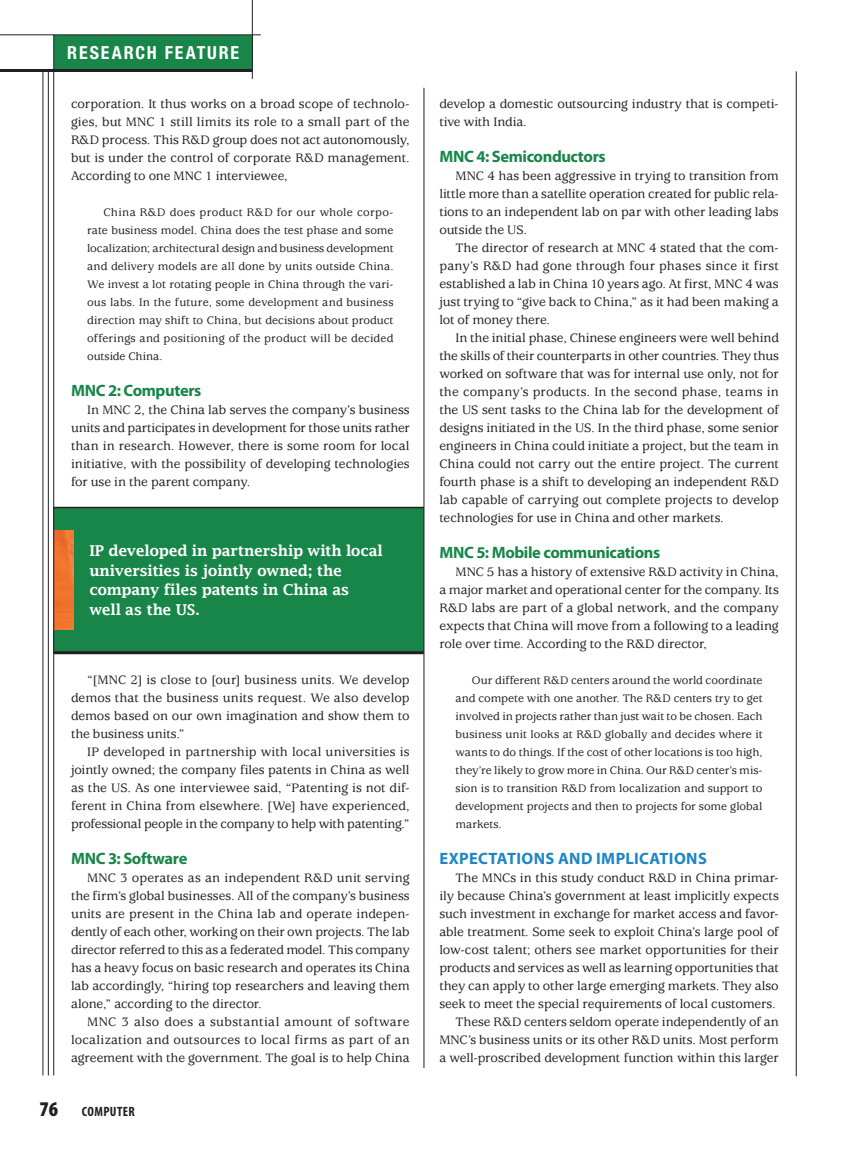
<style>
.page{position:relative;width:851px;height:1161px;background:#fff}
.page>*{position:absolute;margin:0;border:0;box-sizing:border-box;transform-origin:0 0}
.t1{font:700 condensed 18px "Helvetica Neue LT Std";letter-spacing:.105em;color:#fff}
.t2{font:700 16.5px "Myriad Pro";letter-spacing:-.025em;color:#198649}
.t3{font:700 16.5px "Myriad Pro";letter-spacing:.02em;color:#1f85c6}
.t4{font:600 15px/19.5px "Lucida Fax";letter-spacing:-.02em;color:#fff}
.t5{font:500 13.5px/18px "Usherwood Std";letter-spacing:-.005em;color:#231f20;text-align:justify}
.t6{font:700 condensed 13.5px "Myriad Pro";letter-spacing:.03em;color:#231f20}
.t7{font:500 12px/18px "Usherwood Std";letter-spacing:.005em;color:#231f20;text-align:justify}
.s1{font-weight:900;font-size:21px}
</style>
<div class="page">
<div style="left:54px;top:35px;width:198px;height:35px;background:#198649"></div>
<hr style="left:0;top:69px;width:252px;height:3px;background:#231f20">
<hr style="left:0;top:34px;width:261px;height:1px;background:#231f20">
<hr style="left:252px;top:0;width:1px;height:79px;background:#231f20">
<hr style="left:795px;top:71px;width:1px;height:1005px;background:#231f20">
<div style="left:53px;top:507px;width:370px;height:146px;background:#198649"></div>
<hr style="left:53px;top:507px;width:370px;height:1px;background:#231f20">
<img style="left:54px;top:531px;width:20px;height:98px">
<hr style="left:53px;top:651px;width:370px;height:3px;background:#231f20">
<hr style="left:48px;top:70px;width:1px;height:1006px;background:#231f20">
<hr style="left:53px;top:35px;width:1px;height:1041px;background:#231f20">
<hr style="left:43px;top:70px;width:1px;height:1006px;background:#231f20">
<hr style="left:423px;top:88px;width:1px;height:980px;background:#231f20">
<h1 class="t1" style="left:67px;top:41px;width:173px">RESEARCH FEATURE</h1>
<p class="t5" style="left:71px;top:95px;width:340px">corporation. It thus works on a broad scope of technolo&shy;gies, but MNC 1 still limits its role to a small part of the R&amp;D process. This R&amp;D group does not act autonomously, but is under the control of corporate R&amp;D management.<br>According to one MNC 1 interviewee,</p>
<p class="t7" style="left:87px;top:203px;width:308px;text-indent:16px">China R&amp;D does product R&amp;D for our whole corpo&shy;rate business model. China does the test phase and some localization; architectural design and business development and delivery models are all done by units outside China.<br>We invest a lot rotating people in China through the vari&shy;ous labs. In the future, some development and business direction may shift to China, but decisions about product offerings and positioning of the product will be decided outside China.</p>
<p class="t2" style="left:71px;top:380px;width:132px">MNC 2: Computers</p>
<p class="t5" style="left:71px;top:401px;width:340px;text-indent:16px">In MNC 2, the China lab serves the company’s business units and participates in development for those units rather than in research. However, there is some room for local initiative, with the possibility of developing technologies for use in the parent company.</p>
<p class="t4" style="left:89px;top:541px;width:295px">IP developed in partnership with local universities is jointly owned; the company files patents in China as well as the US.</p>
<p class="t5" style="left:71px;top:671px;width:340px;text-indent:16px">“[MNC 2] is close to [our] business units. We develop demos that the business units request. We also develop demos based on our own imagination and show them to the business units.”</p>
<p class="t5" style="left:71px;top:743px;width:340px;text-indent:16px">IP developed in partnership with local universities is jointly owned; the company files patents in China as well as the US. As one interviewee said, “Patenting is not dif&shy;ferent in China from elsewhere. [We] have experienced, professional people in the company to help with patenting.”</p>
<p class="t2" style="left:71px;top:848px;width:118px">MNC 3: Software</p>
<p class="t5" style="left:71px;top:869px;width:340px;text-indent:16px">MNC 3 operates as an independent R&amp;D unit serving the firm’s global businesses. All of the company’s business units are present in the China lab and operate indepen&shy;dently of each other, working on their own projects. The lab director referred to this as a federated model. This company has a heavy focus on basic research and operates its China lab accordingly, “hiring top researchers and leaving them alone,” according to the director.</p>
<p class="t5" style="left:71px;top:1013px;width:340px;text-indent:16px">MNC 3 also does a substantial amount of software localization and outsources to local firms as part of an agreement with the government. The goal is to help China</p>
<p class="t6" style="left:39px;top:1103px;width:97px"><span class="s1">76</span> COMPUTER</p>
<p class="t5" style="left:439px;top:95px;width:341px">develop a domestic outsourcing industry that is competi&shy;tive with India.</p>
<p class="t2" style="left:439px;top:146px;width:168px">MNC 4: Semiconductors</p>
<p class="t5" style="left:439px;top:167px;width:341px;text-indent:16px">MNC 4 has been aggressive in trying to transition from little more than a satellite operation created for public rela&shy;tions to an independent lab on par with other leading labs outside the US.</p>
<p class="t5" style="left:439px;top:239px;width:341px;text-indent:16px">The director of research at MNC 4 stated that the com&shy;pany’s R&amp;D had gone through four phases since it first established a lab in China 10 years ago. At first, MNC 4 was just trying to “give back to China,” as it had been making a lot of money there.</p>
<p class="t5" style="left:439px;top:329px;width:341px;text-indent:16px">In the initial phase, Chinese engineers were well behind the skills of their counterparts in other countries. They thus worked on software that was for internal use only, not for the company’s products. In the second phase, teams in the US sent tasks to the China lab for the development of designs initiated in the US. In the third phase, some senior engineers in China could initiate a project, but the team in China could not carry out the entire project. The current fourth phase is a shift to developing an independent R&amp;D lab capable of carrying out complete projects to develop technologies for use in China and other markets.</p>
<p class="t2" style="left:439px;top:542px;width:222px">MNC 5: Mobile communications</p>
<p class="t5" style="left:439px;top:563px;width:341px;text-indent:16px">MNC 5 has a history of extensive R&amp;D activity in China, a major market and operational center for the company. Its R&amp;D labs are part of a global network, and the company expects that China will move from a following to a leading role over time. According to the R&amp;D director,</p>
<p class="t7" style="left:455px;top:671px;width:308px;text-indent:16px">Our different R&amp;D centers around the world coordinate and compete with one another. The R&amp;D centers try to get involved in projects rather than just wait to be chosen. Each business unit looks at R&amp;D globally and decides where it wants to do things. If the cost of other locations is too high, they’re likely to grow more in China. Our R&amp;D center’s mis&shy;sion is to transition R&amp;D from localization and support to development projects and then to projects for some global markets.</p>
<p class="t3" style="left:439px;top:848px;width:269px">EXPECTATIONS AND IMPLICATIONS</p>
<p class="t5" style="left:439px;top:869px;width:341px;text-align:right">The MNCs in this study conduct R&amp;D in China primar&shy;ily because China’s government at least implicitly expects such investment in exchange for market access and favor&shy;able treatment. Some seek to exploit China’s large pool of low-cost talent; others see market opportunities for their products and services as well as learning opportunities that they can apply to other large emerging markets. They also seek to meet the special requirements of local customers.<br>These R&amp;D centers seldom operate independently of an MNC’s business units or its other R&amp;D units. Most perform a well-proscribed development function within this larger</p>
</div>
